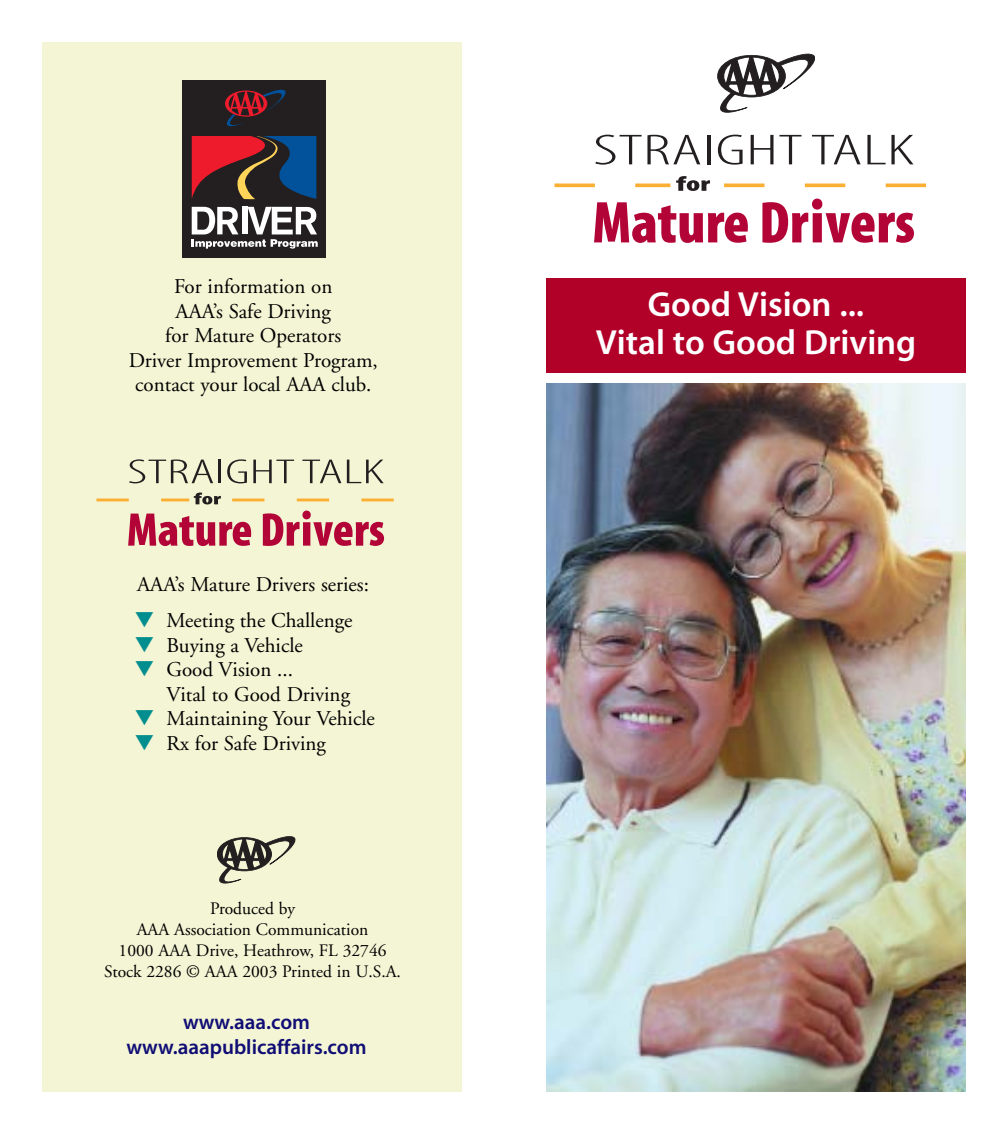
<style>
.page{position:relative;width:1008px;height:1134px;background:#fff}
.page>*{position:absolute;margin:0;border:0;box-sizing:border-box;transform-origin:0 0}
.t1{font:35px/38.5px "Myriad MM.565.600";color:#fff;text-align:center}
.t2{font:21px/24.5px "Adobe Garamond";color:#000;text-align:center}
.t3{font:21px/25.2px "Myriad MM.565.600";color:#100d75;text-align:center}
.t4{font:17.5px/21px "Adobe Garamond";color:#000;text-align:center}
.s1{font-family:"Monotype Sorts";color:#028e8f}
</style>
<div class="page">
<div style="left:546px;top:278px;width:420px;height:95px;background:#b10128"></div>
<img style="left:546px;top:383px;width:420px;height:709px">
<div style="left:42px;top:42px;width:419px;height:1050px;background:#f3f5d4"></div>
<svg style="left:594px;top:202px;width:154px;height:41px"></svg>
<svg style="left:762px;top:199px;width:152px;height:44px"></svg>
<svg style="left:595px;top:135px;width:105px;height:30px"></svg>
<hr style="left:707px;top:135px;width:3px;height:29px;background:#231f20">
<svg style="left:718px;top:135px;width:25px;height:30px"></svg>
<svg style="left:751px;top:135px;width:50px;height:29px"></svg>
<svg style="left:812px;top:135px;width:49px;height:29px"></svg>
<svg style="left:867px;top:135px;width:46px;height:29px"></svg>
<svg style="left:676px;top:176px;width:34px;height:15px"></svg>
<svg style="left:724px;top:183px;width:203px;height:5px"></svg>
<svg style="left:554px;top:183px;width:116px;height:5px"></svg>
<svg style="left:718px;top:54px;width:97px;height:59px"></svg>
<svg style="left:128px;top:514px;width:123px;height:32px"></svg>
<svg style="left:263px;top:511px;width:121px;height:35px"></svg>
<svg style="left:129px;top:459px;width:84px;height:24px"></svg>
<hr style="left:219px;top:460px;width:2px;height:23px;background:#231f20">
<svg style="left:227px;top:459px;width:20px;height:24px"></svg>
<svg style="left:253px;top:460px;width:41px;height:23px"></svg>
<svg style="left:302px;top:460px;width:39px;height:23px"></svg>
<svg style="left:347px;top:460px;width:37px;height:23px"></svg>
<svg style="left:232px;top:498px;width:162px;height:4px"></svg>
<svg style="left:96px;top:493px;width:125px;height:11px"></svg>
<div style="left:182px;top:80px;width:143px;height:178px;background:#231f20"></div>
<svg style="left:192px;top:207px;width:126px;height:42px"></svg>
<svg style="left:225px;top:89px;width:61px;height:38px"></svg>
<svg style="left:192px;top:136px;width:124px;height:63px"></svg>
<svg style="left:217px;top:836px;width:78px;height:47px"></svg>
<p class="t2" style="left:129px;top:276px;width:251px">For information on<br>AAA’s Safe Driving<br>for Mature Operators<br>Driver Improvement Program, contact your local AAA club.</p>
<p class="t2" style="left:137px;top:574px;width:233px">AAA’s Mature Drivers series:</p>
<p class="t2" style="left:135px;top:610px;width:219px"><span class="s1">▼</span> Meeting the Challenge</p>
<p class="t2" style="left:135px;top:635px;width:169px"><span class="s1">▼</span> Buying a Vehicle</p>
<p class="t2" style="left:167px;top:659px;width:185px;text-align:left;text-indent:-32px"><span class="s1">▼</span> Good Vision ...<br>Vital to Good Driving</p>
<p class="t2" style="left:135px;top:708px;width:241px"><span class="s1">▼</span> Maintaining Your Vehicle</p>
<p class="t2" style="left:135px;top:733px;width:192px"><span class="s1">▼</span> Rx for Safe Driving</p>
<p class="t4" style="left:104px;top:899px;width:298px">Produced by<br>AAA Association Communication<br>1000 AAA Drive, Heathrow, FL 32746<br>Stock 2286 © AAA 2003 Printed in U.S.A.</p>
<p class="t3" style="left:127px;top:1011px;width:241px">www.aaa.com www.aaapublicaffairs.com</p>
<h1 class="t1" style="left:596px;top:288px;width:322px">Good Vision ...<br>Vital to Good Driving</h1>
</div>
